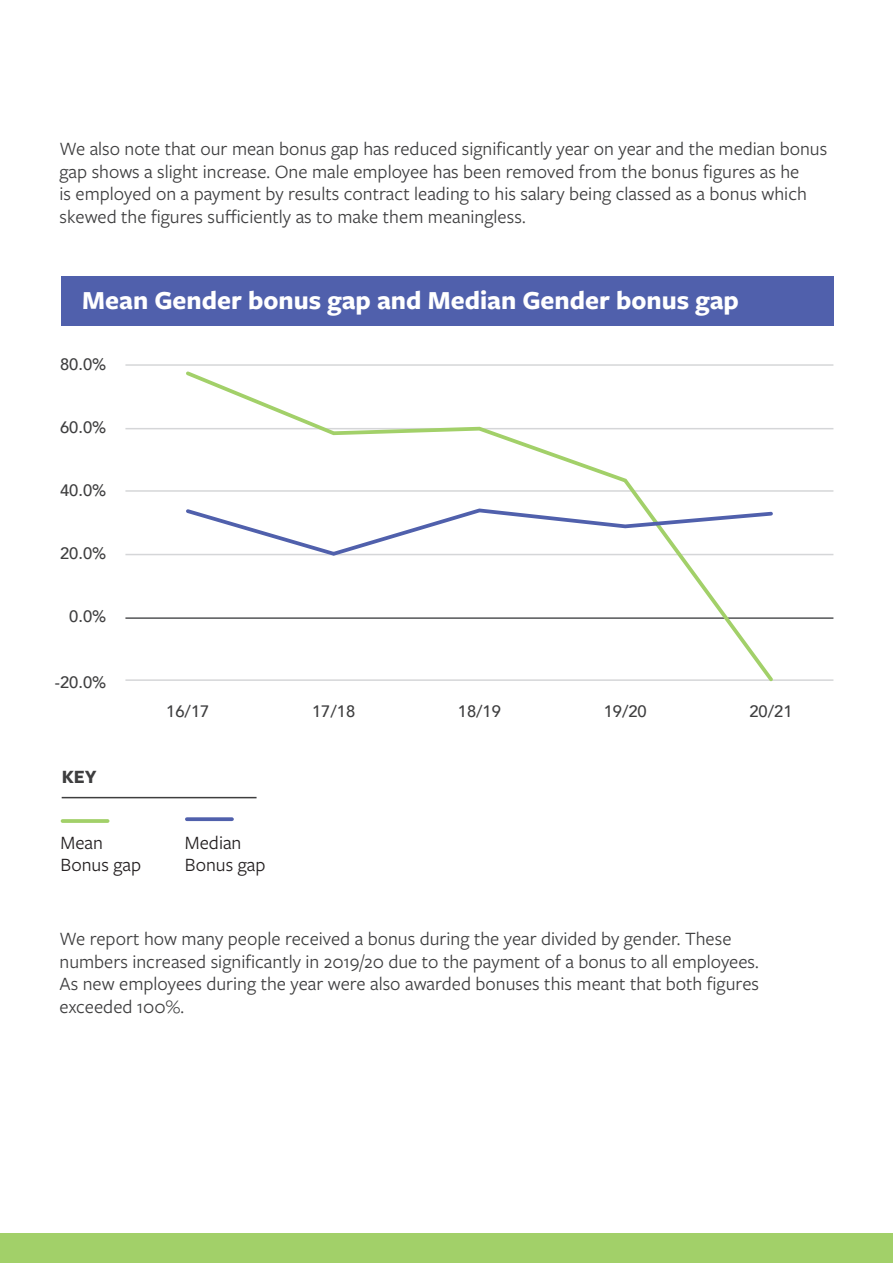
<style>
.page{position:relative;width:893px;height:1263px;background:#fff}
.page>*{position:absolute;margin:0;border:0;box-sizing:border-box;transform-origin:0 0}
.t1{font:700 27px "Freight Sans Pro";color:#fff}
.t2{font:19.5px/22.5px "Freight Sans Pro";color:#3e3e3f}
.t3{font:19.5px/22.5px "Freight Sans Pro";color:#231f20}
.t4{font:700 19.5px "Freight Sans Pro";color:#3e3e3f}
.t5{font:500 16.5px "Avenir";color:#3e3e3f}
</style>
<div class="page">
<div style="left:0;top:1233px;width:893px;height:30px;background:#a2d069"></div>
<div style="left:61px;top:276px;width:772px;height:50px;background:#5060ac"></div>
<hr style="left:125px;top:364px;width:708px;height:2px;background:#d5d6d8">
<hr style="left:125px;top:428px;width:708px;height:1px;background:#d5d6d8">
<hr style="left:125px;top:490px;width:708px;height:2px;background:#d5d6d8">
<hr style="left:125px;top:554px;width:708px;height:1px;background:#d5d6d8">
<hr style="left:125px;top:679px;width:708px;height:2px;background:#d5d6d8">
<hr style="left:125px;top:617px;width:708px;height:2px;background:#545557">
<svg style="left:63px;top:819px;width:45px;height:4px"></svg>
<svg style="left:187px;top:817px;width:45px;height:4px"></svg>
<hr style="left:62px;top:797px;width:195px;height:1px;background:#3e3e3f">
<svg style="left:183px;top:371px;width:593px;height:311px"></svg>
<svg style="left:183px;top:506px;width:592px;height:52px"></svg>
<p class="t2" style="left:60px;top:137px;width:769px">We also note that our mean bonus gap has reduced significantly year on year and the median bonus gap shows a slight increase. One male employee has been removed from the bonus figures as he<br>is employed on a payment by results contract leading to his salary being classed as a bonus which skewed the figures sufficiently as to make them meaningless.</p>
<p class="t1" style="left:82px;top:281px;width:658px">Mean Gender bonus gap and Median Gender bonus gap</p>
<p class="t5" style="left:60px;top:350px;width:48px">80.0%</p>
<p class="t5" style="left:60px;top:413px;width:48px">60.0%</p>
<p class="t5" style="left:60px;top:476px;width:48px">40.0%</p>
<p class="t5" style="left:60px;top:539px;width:48px">20.0%</p>
<p class="t5" style="left:69px;top:602px;width:38px">0.0%</p>
<p class="t5" style="left:55px;top:668px;width:53px">-20.0%</p>
<p class="t4" style="left:62px;top:763px;width:37px">KEY</p>
<p class="t5" style="left:166px;top:697px;width:45px">16/17</p>
<p class="t5" style="left:312px;top:697px;width:45px">17/18</p>
<p class="t5" style="left:458px;top:697px;width:45px">18/19</p>
<p class="t5" style="left:604px;top:697px;width:45px">19/20</p>
<p class="t5" style="left:749px;top:697px;width:45px">20/21</p>
<p class="t3" style="left:61px;top:830px;width:82px">Mean<br>Bonus gap</p>
<p class="t3" style="left:185px;top:830px;width:82px">Median<br>Bonus gap</p>
<p class="t2" style="left:60px;top:927px;width:701px">We report how many people received a bonus during the year divided by gender. These numbers increased significantly in 2019/20 due to the payment of a bonus to all employees.<br>As new employees during the year were also awarded bonuses this meant that both figures exceeded 100%.</p>
</div>
